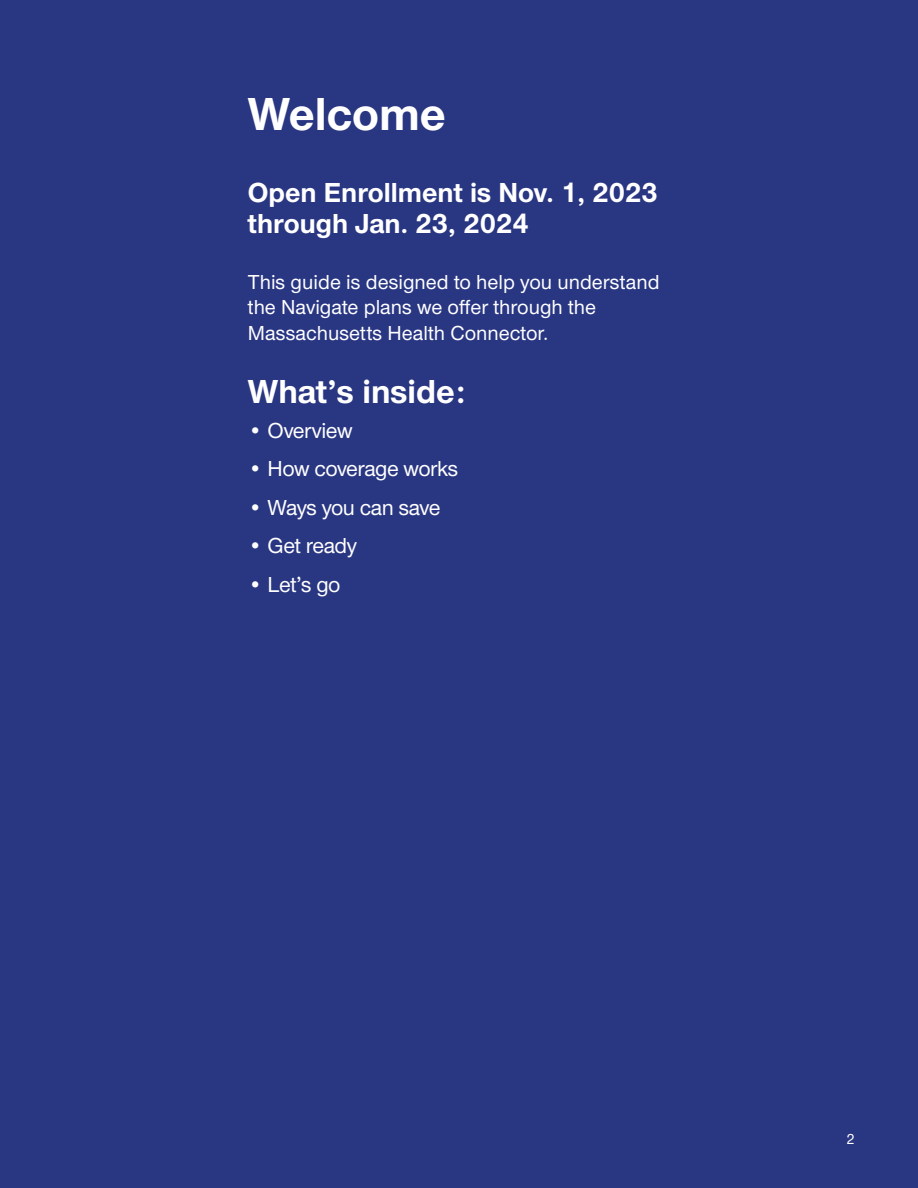
<style>
.page{position:relative;width:918px;height:1188px;background:#293682}
.page>*{position:absolute;margin:0;border:0;box-sizing:border-box;transform-origin:0 0}
.t1{font:700 48px "UHC Sans";color:#fff}
.t2{font:700 34.5px "UHC Sans";color:#fff}
.t3{font:700 28.5px/31.5px "UHC Sans";color:#fff}
.t4{font:500 22.5px "UHC Sans";letter-spacing:-.02em;color:#fff}
.t5{font:500 21px/25.5px "UHC Sans";color:#fff}
.t6{font:500 15px "UHC Sans";color:#fff}
</style>
<div class="page">
<h2 class="t1" style="left:248px;top:81px;width:199px">Welcome</h2>
<p class="t3" style="left:248px;top:176px;width:411px">Open Enrollment is Nov. 1, 2023 through Jan. 23, 2024</p>
<p class="t5" style="left:248px;top:268px;width:413px">This guide is designed to help you understand the Navigate plans we offer through the<br>Massachusetts Health Connector.</p>
<p class="t2" style="left:248px;top:368px;width:219px">What’s inside:</p>
<p class="t4" style="left:248px;top:415px;width:106px">• Overview</p>
<p class="t4" style="left:248px;top:454px;width:212px">• How coverage works</p>
<p class="t4" style="left:248px;top:492px;width:194px">• Ways you can save</p>
<p class="t4" style="left:248px;top:531px;width:111px">• Get ready</p>
<p class="t4" style="left:248px;top:569px;width:94px">• Let’s go</p>
<p class="t6" style="left:847px;top:1129px;width:9px">2</p>
</div>
